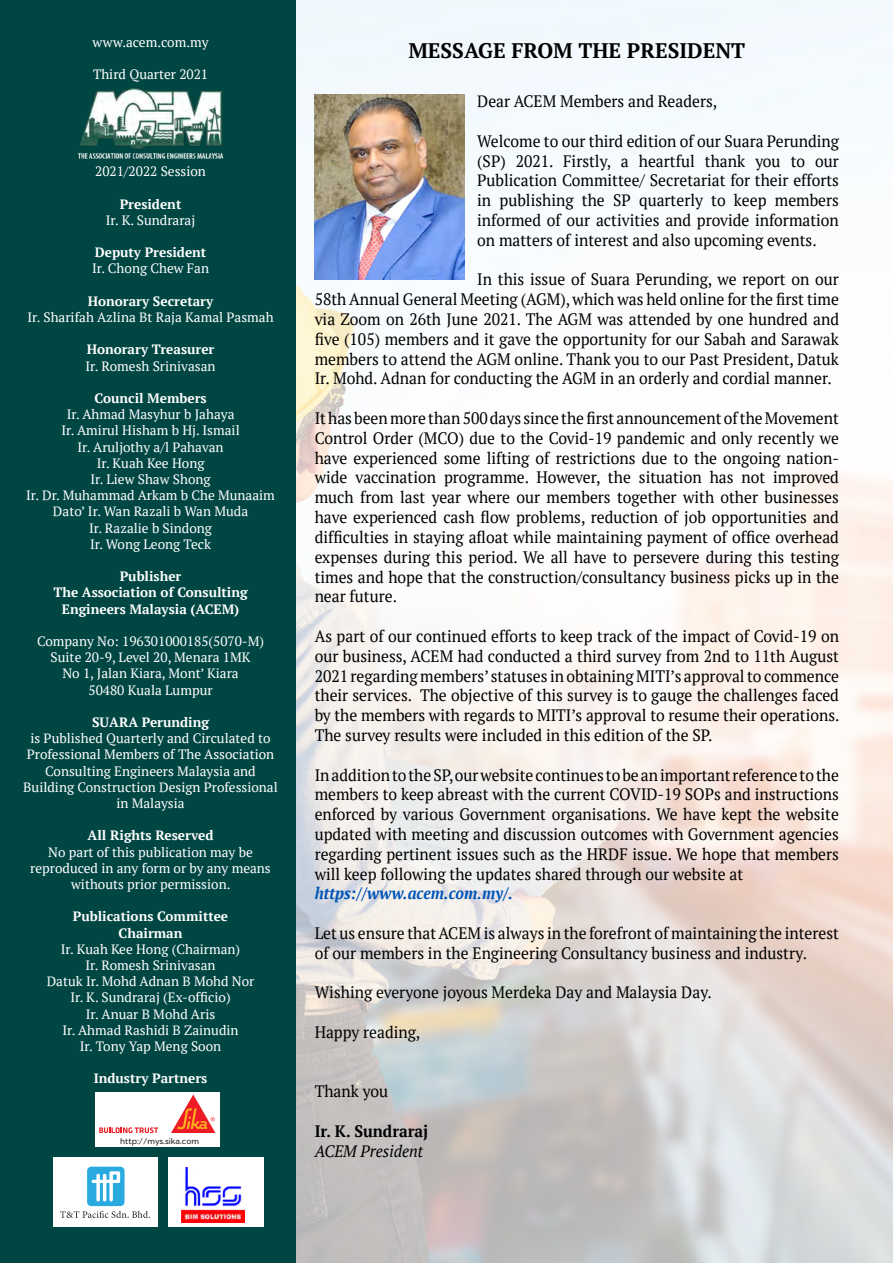
<style>
.page{position:relative;width:893px;height:1263px;background:#fff}
.page>*{position:absolute;margin:0;border:0;box-sizing:border-box;transform-origin:0 0}
.t1{font:700 21px "PT Serif";color:#000}
.t2{font:16.5px/19.8px "PT Serif";color:#000;text-align:justify;scale:.95 1}
.t3{font:italic 700 16.5px "PT Serif";color:#0055b8;scale:.95 1}
.t4{font:700 16.5px "PT Serif";color:#000;scale:.95 1}
.t5{font:italic 16.5px "PT Serif";color:#000;scale:.95 1}
.t6{font:13.5px/16.2px "PT Serif";color:#fff;text-align:center}
.t7{font:700 13.5px/16.2px "PT Serif";color:#fff;text-align:center}
.t8{font:8.25px "Chronica Pro";color:#231f20}
</style>
<div class="page">
<img style="left:296px;top:0;width:597px;height:1263px">
<div style="left:0;top:0;width:296px;height:1263px;background:#004643"></div>
<img style="left:315px;top:94px;width:149px;height:186px">
<div style="left:95px;top:1092px;width:125px;height:55px;background:#fff"></div>
<svg style="left:99px;top:1127px;width:59px;height:6px"></svg>
<svg style="left:171px;top:1094px;width:44px;height:39px"></svg>
<div style="left:53px;top:1157px;width:104px;height:70px;background:#fff"></div>
<div style="left:87px;top:1167px;width:38px;height:39px;background:#28aae1;border-radius:4px"></div>
<svg style="left:91px;top:1171px;width:29px;height:30px"></svg>
<svg style="left:60px;top:1211px;width:90px;height:7px"></svg>
<div style="left:168px;top:1157px;width:95px;height:70px;background:#fff"></div>
<img style="left:182px;top:1167px;width:62px;height:55px">
<img style="left:77px;top:88px;width:147px;height:71px">
<p class="t6" style="left:93px;top:33px;width:117px">www.acem.com.my</p>
<p class="t6" style="left:93px;top:66px;width:117px">Third Quarter 2021</p>
<p class="t6" style="left:95px;top:163px;width:112px">2021/2022 Session</p>
<p class="t7" style="left:120px;top:195px;width:63px">President</p>
<p class="t6" style="left:106px;top:212px;width:91px">Ir. K. Sundraraj</p>
<p class="t7" style="left:95px;top:244px;width:113px">Deputy President</p>
<p class="t6" style="left:92px;top:260px;width:119px">Ir. Chong Chew Fan</p>
<p class="t7" style="left:88px;top:293px;width:127px">Honorary Secretary</p>
<p class="t6" style="left:28px;top:309px;width:247px">Ir. Sharifah Azlina Bt Raja Kamal Pasmah</p>
<p class="t7" style="left:87px;top:341px;width:129px">Honorary Treasurer</p>
<p class="t6" style="left:86px;top:357px;width:132px">Ir. Romesh Srinivasan</p>
<p class="t7" style="left:94px;top:390px;width:114px">Council Members</p>
<p class="t6" style="left:26px;top:406px;width:250px">Ir. Ahmad Masyhur b Jahaya<br>Ir. Amirul Hisham b Hj. Ismail<br>Ir. Aruljothy a/l Pahavan<br>Ir. Kuah Kee Hong<br>Ir. Liew Shaw Shong<br>Ir. Dr. Muhammad Arkam b Che Munaaim<br>Dato’ Ir. Wan Razali b Wan Muda<br>Ir. Razalie b Sindong<br>Ir. Wong Leong Teck</p>
<p class="t7" style="left:53px;top:568px;width:196px">Publisher<br>The Association of Consulting<br>Engineers Malaysia (ACEM)</p>
<p class="t6" style="left:37px;top:633px;width:228px">Company No: 196301000185(5070-M)<br>Suite 20-9, Level 20, Menara 1MK<br>No 1, Jalan Kiara, Mont’ Kiara<br>50480 Kuala Lumpur</p>
<p class="t7" style="left:92px;top:714px;width:119px">SUARA Perunding</p>
<p class="t6" style="left:23px;top:730px;width:256px">is Published Quarterly and Circulated to Professional Members of The Association Consulting Engineers Malaysia and Building Construction Design Professional in Malaysia</p>
<p class="t7" style="left:88px;top:827px;width:127px">All Rights Reserved</p>
<p class="t6" style="left:30px;top:843px;width:242px">No part of this publication may be reproduced in any form or by any means withouts prior permission.</p>
<p class="t7" style="left:73px;top:908px;width:157px">Publications Committee<br>Chairman</p>
<p class="t6" style="left:47px;top:941px;width:209px">Ir. Kuah Kee Hong (Chairman)<br>Ir. Romesh Srinivasan<br>Datuk Ir. Mohd Adnan B Mohd Nor<br>Ir. K. Sundraraj (Ex-officio)<br>Ir. Anuar B Mohd Aris<br>Ir. Ahmad Rashidi B Zainudin<br>Ir. Tony Yap Meng Soon</p>
<p class="t7" style="left:94px;top:1070px;width:115px">Industry Partners</p>
<p class="t8" style="left:120px;top:1136px;width:80px">http://mys.sika.com</p>
<p class="t1" style="left:408px;top:36px;width:338px">MESSAGE FROM THE PRESIDENT</p>
<p class="t2" style="left:477px;top:91px;width:254px">Dear ACEM Members and Readers,</p>
<p class="t2" style="left:477px;top:131px;width:382px">Welcome to our third edition of our Suara Perunding (SP) 2021. Firstly, a heartful thank you to our Publication Committee/ Secretariat for their efforts in publishing the SP quarterly to keep members informed of our activities and provide information on matters of interest and also upcoming events.</p>
<p class="t2" style="left:315px;top:270px;width:553px;text-indent:163px">In this issue of Suara Perunding, we report on our 58th Annual General Meeting (AGM), which was held online for the first time via Zoom on 26th June 2021. The AGM was attended by one hundred and five (105) members and it gave the opportunity for our Sabah and Sarawak members to attend the AGM online. Thank you to our Past President, Datuk Ir. Mohd. Adnan for conducting the AGM in an orderly and cordial manner.</p>
<p class="t2" style="left:315px;top:408px;width:553px">It has been more than 500 days since the first announcement of the Movement Control Order (MCO) due to the Covid-19 pandemic and only recently we have experienced some lifting of restrictions due to the ongoing nation&shy;wide vaccination programme. However, the situation has not improved much from last year where our members together with other businesses have experienced cash flow problems, reduction of job opportunities and difficulties in staying afloat while maintaining payment of office overhead expenses during this period. We all have to persevere during this testing times and hope that the construction/consultancy business picks up in the near future.</p>
<p class="t2" style="left:315px;top:626px;width:554px">As part of our continued efforts to keep track of the impact of Covid-19 on our business, ACEM had conducted a third survey from 2nd to 11th August 2021 regarding members’ statuses in obtaining MITI’s approval to commence their services. The objective of this survey is to gauge the challenges faced by the members with regards to MITI’s approval to resume their operations.<br>The survey results were included in this edition of the SP.</p>
<p class="t2" style="left:315px;top:765px;width:553px">In addition to the SP, our website continues to be an important reference to the members to keep abreast with the current COVID-19 SOPs and instructions enforced by various Government organisations. We have kept the website updated with meeting and discussion outcomes with Government agencies regarding pertinent issues such as the HRDF issue. We hope that members will keep following the updates shared through our website at</p>
<p class="t3" style="left:315px;top:882px;width:210px">https://www.acem.com.my/.</p>
<p class="t2" style="left:315px;top:923px;width:553px">Let us ensure that ACEM is always in the forefront of maintaining the interest of our members in the Engineering Consultancy business and industry.</p>
<p class="t2" style="left:315px;top:982px;width:420px">Wishing everyone joyous Merdeka Day and Malaysia Day.</p>
<p class="t2" style="left:315px;top:1022px;width:113px">Happy reading,</p>
<p class="t2" style="left:315px;top:1081px;width:79px">Thank you</p>
<p class="t4" style="left:315px;top:1120px;width:121px">Ir. K. Sundraraj</p>
<p class="t5" style="left:315px;top:1140px;width:116px">ACEM President</p>
</div>
